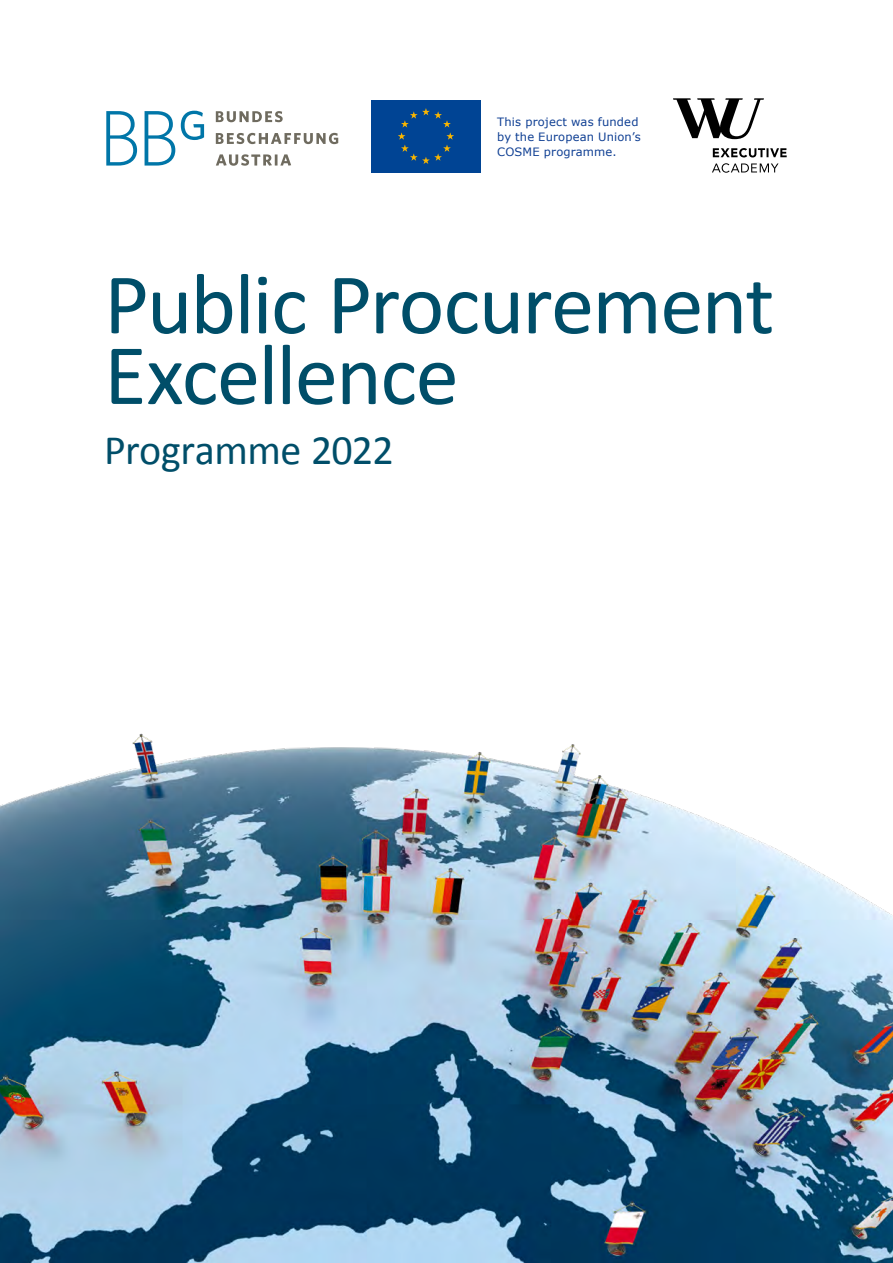
<style>
.page{position:relative;width:893px;height:1263px;background:#fff}
.page>*{position:absolute;margin:0;border:0;box-sizing:border-box;transform-origin:0 0}
.WU17-Zitat-Autor_EN{font:87px "Calibri";letter-spacing:-.02em;color:#004e69}
.WU17-Zitat-Autor_EN-2{font:42px "Calibri";letter-spacing:-.015em;color:#004e69}
.WU17-Zitat-Autor_EN-3{font:11.55px/14.9px "Verdana";letter-spacing:.015em;color:#0f3f93}
</style>
<div class="page">
<img style="left:0;top:110px;width:893px;height:1153px">
<svg style="left:673px;top:98px;width:114px;height:75px"></svg>
<div style="left:371px;top:100px;width:110px;height:73px;background:#004494"></div>
<svg style="left:398px;top:108px;width:56px;height:56px"></svg>
<svg style="left:145px;top:111px;width:30px;height:55px"></svg>
<svg style="left:181px;top:111px;width:23px;height:29px"></svg>
<svg style="left:106px;top:111px;width:31px;height:55px"></svg>
<svg style="left:216px;top:154px;width:75px;height:12px"></svg>
<svg style="left:216px;top:111px;width:67px;height:11px"></svg>
<svg style="left:216px;top:133px;width:122px;height:11px"></svg>
<p class="WU17-Zitat-Autor_EN-3" style="left:497px;top:115px;width:145px">This project was funded by the European Union’s<br>COSME programme.</p>
<p class="WU17-Zitat-Autor_EN" style="left:104px;top:249px;width:672px">Public Procurement</p>
<p class="WU17-Zitat-Autor_EN" style="left:104px;top:320px;width:356px">Excellence</p>
<p class="WU17-Zitat-Autor_EN-2" style="left:104px;top:423px;width:291px">Programme 2022</p>
</div>
